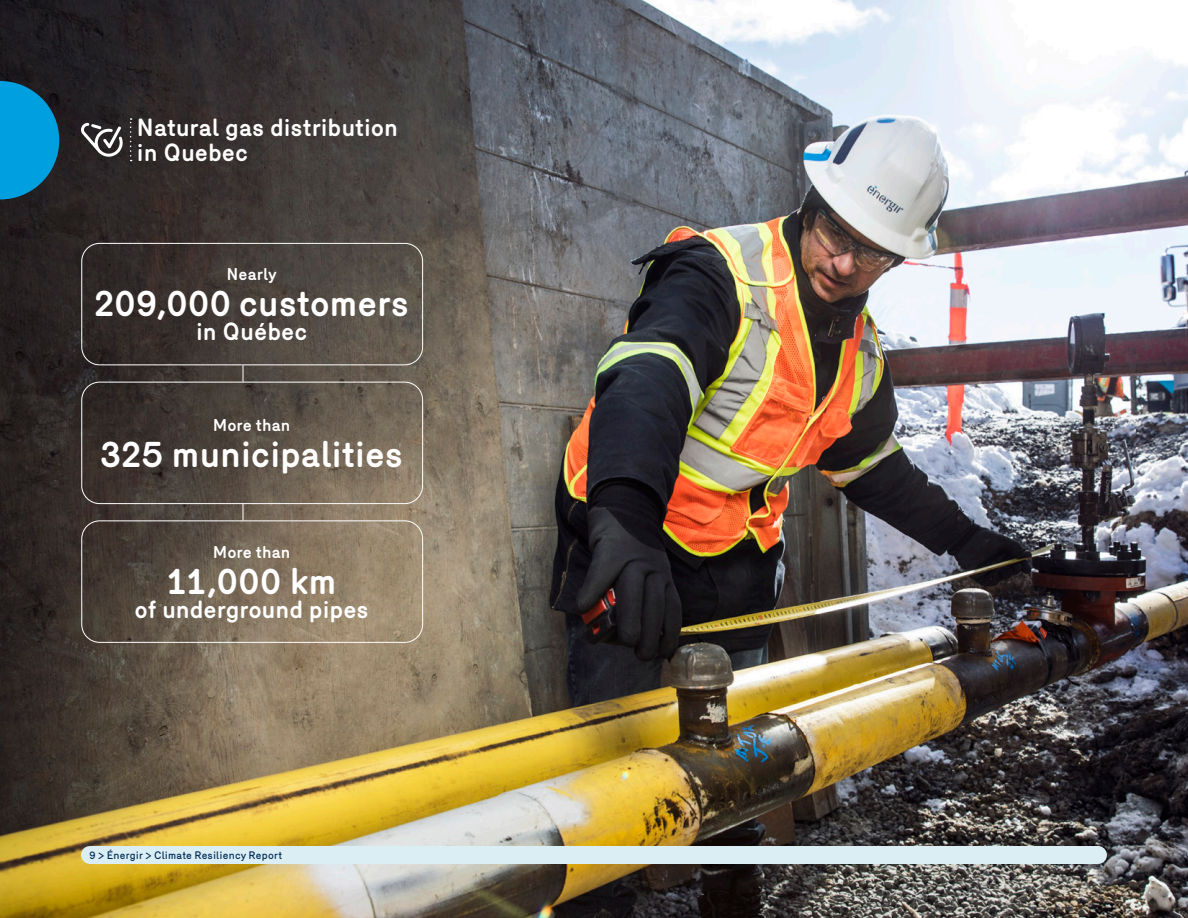
<style>
.page{position:relative;width:1188px;height:918px;background:#fff}
.page>*{position:absolute;margin:0;border:0;box-sizing:border-box;transform-origin:0 0}
.Highlight1{font:700 36px "Merkury";letter-spacing:-.005em;color:#fff}
.T1{font:700 24px/25.5px "Merkury";letter-spacing:-.005em;color:#fff}
.Texte{font:700 24px "Merkury";letter-spacing:-.005em;color:#fff}
.Texte-2{font:700 16.5px "Merkury";letter-spacing:.005em;color:#fff}
.t1{font:500 10.5px "Merkury";letter-spacing:.015em;color:#002855}
</style>
<div class="page">
<img style="left:0;top:0;width:1188px;height:918px">
<svg style="left:243px;top:365px;width:1px;height:17px"></svg>
<svg style="left:243px;top:504px;width:1px;height:16px"></svg>
<div style="left:81px;top:243px;width:342px;height:122px;border:1px solid #fff;border-radius:18px"></div>
<div style="left:81px;top:382px;width:342px;height:122px;border:1px solid #fff;border-radius:18px"></div>
<div style="left:81px;top:520px;width:342px;height:123px;border:1px solid #fff;border-radius:18px"></div>
<svg style="left:130px;top:118px;width:2px;height:43px"></svg>
<svg style="left:81px;top:123px;width:42px;height:34px"></svg>
<svg style="left:0;top:81px;width:59px;height:119px;background:#0783b5"></svg>
<div style="left:90px;top:846px;width:1008px;height:18px;background:#daeef4"></div>
<p class="T1" style="left:137px;top:112px;width:263px">Natural gas distribution in Quebec</p>
<p class="Texte-2" style="left:226px;top:262px;width:52px">Nearly</p>
<p class="Highlight1" style="left:94px;top:277px;width:316px">209,000 customers</p>
<p class="Texte" style="left:196px;top:314px;width:113px">in Québec</p>
<p class="Texte-2" style="left:213px;top:413px;width:79px">More than</p>
<p class="Highlight1" style="left:100px;top:427px;width:304px">325 municipalities</p>
<p class="Texte-2" style="left:213px;top:539px;width:79px">More than</p>
<p class="Highlight1" style="left:167px;top:554px;width:171px">11,000 km</p>
<p class="Texte" style="left:135px;top:591px;width:236px">of underground pipes</p>
<p class="t1" style="left:90px;top:847px;width:194px">9 &gt; Énergir &gt; Climate Resiliency Report</p>
</div>
